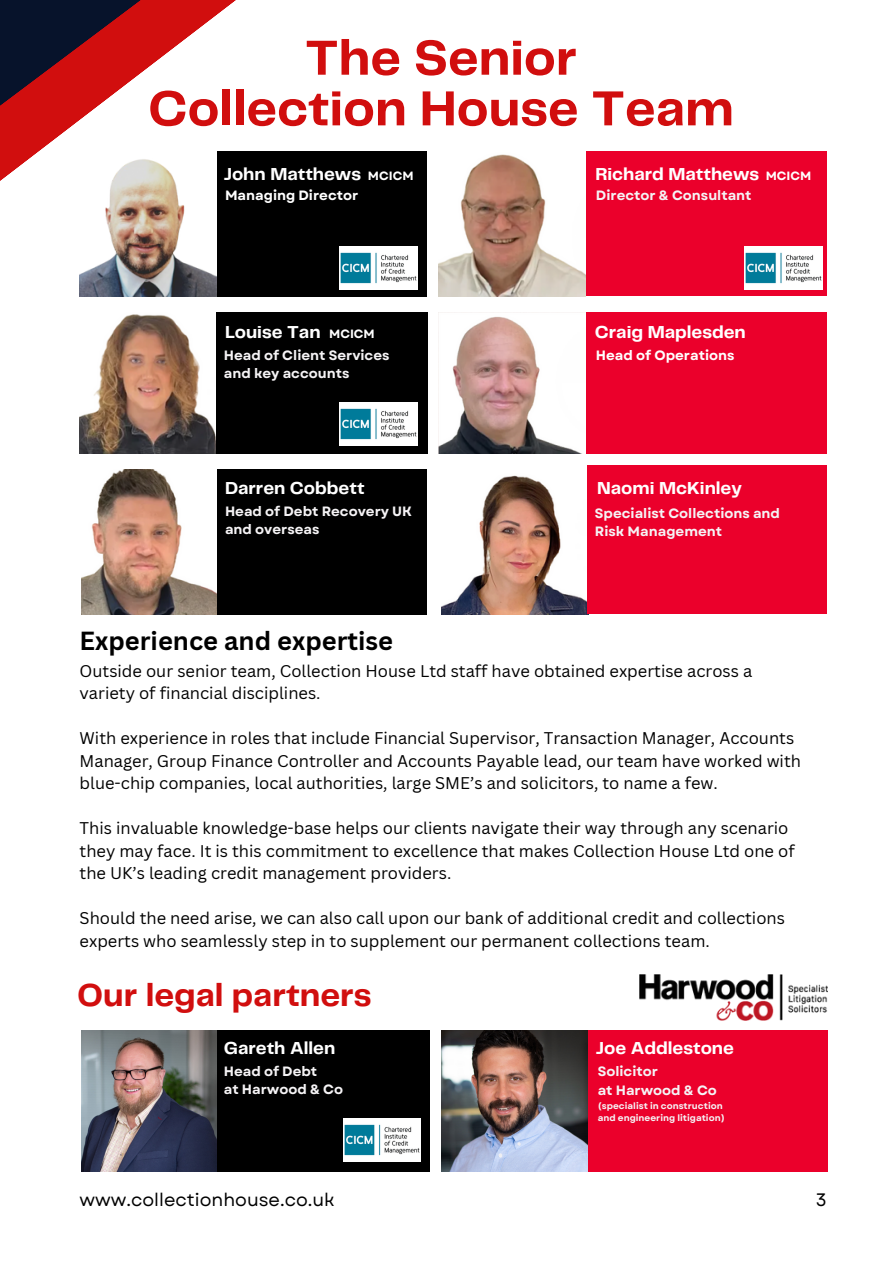
<style>
.page{position:relative;width:894px;height:1264px;background:#fff}
.page>*{position:absolute;margin:0;border:0;box-sizing:border-box;transform-origin:0 0}
.t1{font:700 51px/50.7px "Telegraf";color:#d10e0e;text-align:center}
.t2{font:700 33px "Telegraf";color:#d10e0e}
.t3{font:700 25.5px "Canva Sans";color:#000}
.t4{font:700 18px "Telegraf";color:#fff}
.t5{font:18px "Garet";color:#000}
.t6{font:16.5px/22.5px "Canva Sans";color:#000}
.t7{font:700 13.5px/18px "Garet";color:#f5f3f5}
.t8{font:700 13.5px "Garet";color:#fff}
.t9{font:700 12px "Garet";color:#fff}
.t10{font:700 9px/12px "Garet";color:#f5f3f5}
</style>
<div class="page">
<svg style="left:0;top:0;width:236px;height:181px"></svg>
<img style="left:80px;top:151px;width:137px;height:146px">
<div style="left:217px;top:151px;width:210px;height:146px;background:#000"></div>
<img style="left:438px;top:154px;width:147px;height:143px">
<div style="left:586px;top:151px;width:241px;height:144px;background:#eb002b"></div>
<img style="left:80px;top:314px;width:136px;height:139px">
<div style="left:216px;top:312px;width:211px;height:141px;background:#000"></div>
<img style="left:438px;top:312px;width:145px;height:141px">
<div style="left:585px;top:312px;width:241px;height:141px;background:#eb002b"></div>
<img style="left:81px;top:469px;width:136px;height:145px">
<div style="left:218px;top:469px;width:209px;height:146px;background:#000"></div>
<img style="left:442px;top:475px;width:145px;height:139px">
<div style="left:587px;top:466px;width:239px;height:148px;background:#eb002b"></div>
<img style="left:639px;top:974px;width:188px;height:46px">
<img style="left:81px;top:1030px;width:136px;height:141px">
<div style="left:217px;top:1030px;width:213px;height:141px;background:#000"></div>
<img style="left:441px;top:1030px;width:147px;height:141px">
<div style="left:588px;top:1030px;width:239px;height:141px;background:#eb002b"></div>
<img style="left:343px;top:1118px;width:78px;height:43px">
<img style="left:340px;top:246px;width:77px;height:43px">
<img style="left:744px;top:246px;width:77px;height:43px">
<img style="left:340px;top:403px;width:77px;height:42px">
<h1 class="t1" style="left:148px;top:35px;width:587px">The Senior<br>Collection House Team</h1>
<h4 class="t4" style="left:224px;top:166px;width:139px">John Matthews</h4>
<p class="t4" style="left:595px;top:166px;width:165px">Richard Matthews</p>
<p class="t9" style="left:368px;top:167px;width:47px">MCICM</p>
<p class="t9" style="left:765px;top:167px;width:47px">MCICM</p>
<p class="t8" style="left:225px;top:186px;width:135px">Managing Director</p>
<h4 class="t7" style="left:595px;top:187px;width:157px">Director &amp; Consultant</h4>
<h6 class="t4" style="left:225px;top:324px;width:97px">Louise Tan</h6>
<p class="t4" style="left:594px;top:324px;width:152px">Craig Maplesden</p>
<h5 class="t9" style="left:329px;top:325px;width:47px">MCICM</h5>
<h6 class="t7" style="left:224px;top:347px;width:167px">Head of Client Services and key accounts</h6>
<p class="t8" style="left:595px;top:346px;width:140px">Head of Operations</p>
<h4 class="t4" style="left:225px;top:480px;width:141px">Darren Cobbett</h4>
<h6 class="t4" style="left:597px;top:480px;width:146px">Naomi McKinley</h6>
<h4 class="t7" style="left:225px;top:502px;width:188px">Head of Debt Recovery UK and overseas</h4>
<p class="t7" style="left:594px;top:504px;width:187px">Specialist Collections and<br>Risk Management</p>
<h4 class="t3" style="left:80px;top:622px;width:315px">Experience and expertise</h4>
<p class="t6" style="left:80px;top:659px;width:674px">Outside our senior team, Collection House Ltd staff have obtained expertise across a variety of financial disciplines.</p>
<h6 class="t6" style="left:80px;top:726px;width:722px">With experience in roles that include Financial Supervisor, Transaction Manager, Accounts<br>Manager, Group Finance Controller and Accounts Payable lead, our team have worked with blue-chip companies, local authorities, large SME’s and solicitors, to name a few.</h6>
<p class="t6" style="left:80px;top:816px;width:716px">This invaluable knowledge-base helps our clients navigate their way through any scenario they may face. It is this commitment to excellence that makes Collection House Ltd one of the UK’s leading credit management providers.</p>
<h4 class="t6" style="left:80px;top:906px;width:706px">Should the need arise, we can also call upon our bank of additional credit and collections experts who seamlessly step in to supplement our permanent collections team.</h4>
<p class="t2" style="left:77px;top:980px;width:296px">Our legal partners</p>
<h4 class="t4" style="left:224px;top:1040px;width:113px">Gareth Allen</h4>
<h6 class="t4" style="left:595px;top:1040px;width:139px">Joe Addlestone</h6>
<h4 class="t7" style="left:224px;top:1062px;width:121px">Head of Debt<br>at Harwood &amp; Co</h4>
<h6 class="t7" style="left:597px;top:1062px;width:62px">Solicitor</h6>
<h3 class="t7" style="left:597px;top:1081px;width:121px">at Harwood &amp; Co</h3>
<h5 class="t10" style="left:597px;top:1099px;width:129px">(specialist in construction and engineering litigation)</h5>
<p class="t5" style="left:80px;top:1186px;width:256px">www.collectionhouse.co.uk</p>
<p class="t5" style="left:815px;top:1186px;width:12px">3</p>
</div>
